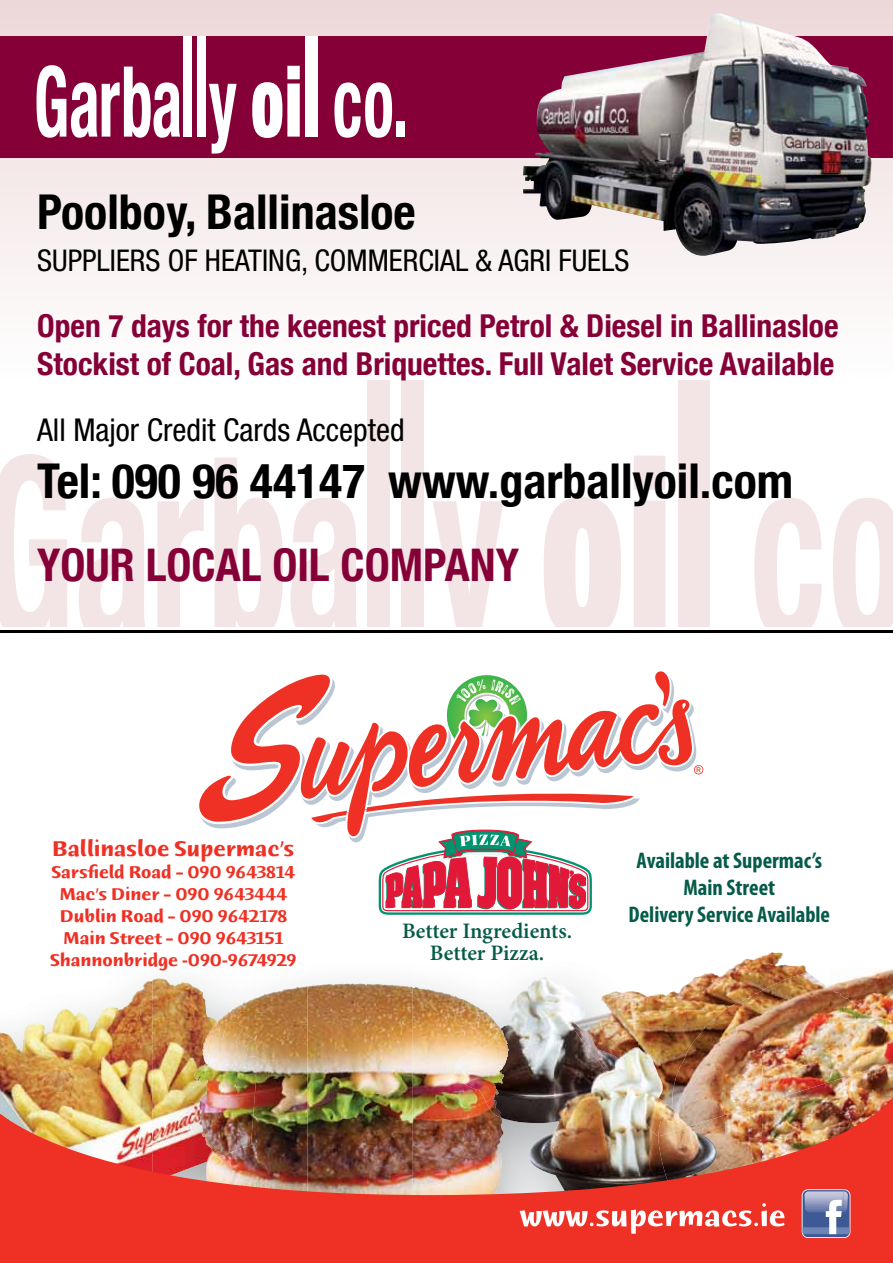
<style>
.page{position:relative;width:893px;height:1263px;background:#fff}
.page>*{position:absolute;margin:0;border:0;box-sizing:border-box;transform-origin:0 0}
.t1{font:700 condensed 48px "Helvetica Neue";color:#000}
.t2{font:700 condensed 45px "Helvetica Neue";color:#860038}
.t3{font:700 condensed 31.5px/37.8px "Helvetica Neue";color:#860038}
.t4{font:condensed 31.5px "Helvetica Neue";color:#000}
.t5{font:condensed 30px "Helvetica Neue";color:#000}
.t6{font:700 22.95px "Humana Sans ITC";color:#ee3124}
.t7{font:700 condensed 22.65px/27.2px "Myriad Pro";color:#055b49;text-align:center}
.t8{font:600 22.05px/22.2px "Minion Pro";color:#055b49;text-align:center}
.t9{font:700 18.3px/22px "Humana Sans ITC";color:#ee3124;text-align:center}
</style>
<div class="page">
<svg style="left:0;top:0;width:893px;height:381px;fill:#f9f3f4"></svg>
<svg style="left:79px;top:498px;width:66px;height:129px"></svg>
<svg style="left:157px;top:498px;width:47px;height:129px"></svg>
<svg style="left:214px;top:458px;width:69px;height:169px"></svg>
<svg style="left:290px;top:498px;width:67px;height:129px"></svg>
<div style="left:367px;top:381px;width:23px;height:250px;background:#f3e4e5"></div>
<div style="left:401px;top:381px;width:23px;height:250px;background:#f3e4e5"></div>
<svg style="left:433px;top:501px;width:70px;height:126px"></svg>
<svg style="left:754px;top:498px;width:67px;height:129px"></svg>
<svg style="left:544px;top:497px;width:77px;height:130px"></svg>
<div style="left:634px;top:456px;width:31px;height:171px;background:#f3e4e5"></div>
<div style="left:679px;top:381px;width:31px;height:250px;background:#f3e4e5"></div>
<div style="left:0;top:36px;width:893px;height:122px;background:#860038"></div>
<svg style="left:37px;top:65px;width:143px;height:73px"></svg>
<div style="left:183px;top:36px;width:9px;height:101px;background:#fff"></div>
<div style="left:197px;top:36px;width:8px;height:101px;background:#fff"></div>
<svg style="left:209px;top:84px;width:28px;height:70px"></svg>
<svg style="left:334px;top:82px;width:58px;height:56px"></svg>
<div style="left:396px;top:121px;width:9px;height:16px;background:#fff"></div>
<svg style="left:252px;top:66px;width:48px;height:72px"></svg>
<div style="left:305px;top:36px;width:12px;height:101px;background:#fff"></div>
<img style="left:523px;top:13px;width:349px;height:244px">
<svg style="left:0;top:454px;width:67px;height:173px"></svg>
<svg style="left:833px;top:498px;width:60px;height:129px"></svg>
<img style="left:762px;top:952px;width:44px;height:16px">
<img style="left:762px;top:972px;width:131px;height:121px">
<img style="left:681px;top:956px;width:81px;height:34px">
<img style="left:674px;top:990px;width:88px;height:103px">
<img style="left:554px;top:982px;width:120px;height:111px">
<img style="left:571px;top:1019px;width:99px;height:74px">
<img style="left:222px;top:984px;width:85px;height:109px">
<img style="left:0;top:980px;width:152px;height:113px">
<img style="left:317px;top:980px;width:58px;height:6px">
<img style="left:503px;top:977px;width:51px;height:116px">
<img style="left:155px;top:978px;width:111px;height:44px">
<img style="left:152px;top:979px;width:60px;height:114px">
<img style="left:307px;top:983px;width:45px;height:110px">
<img style="left:413px;top:987px;width:90px;height:106px">
<img style="left:454px;top:1034px;width:55px;height:59px">
<img style="left:253px;top:986px;width:51px;height:13px">
<img style="left:194px;top:1022px;width:28px;height:71px">
<img style="left:0;top:1093px;width:893px;height:170px">
<svg style="left:694px;top:765px;width:9px;height:9px"></svg>
<svg style="left:640px;top:671px;width:53px;height:101px"></svg>
<svg style="left:520px;top:1203px;width:265px;height:31px"></svg>
<svg style="left:802px;top:1189px;width:48px;height:49px"></svg>
<svg style="left:803px;top:1190px;width:47px;height:47px"></svg>
<img style="left:804px;top:1191px;width:44px;height:4px">
<svg style="left:803px;top:1195px;width:47px;height:39px;background:#8292bb"></svg>
<svg style="left:199px;top:674px;width:441px;height:241px"></svg>
<div style="left:0;top:627px;width:893px;height:9px;background:#fff"></div>
<hr style="left:0;top:630px;width:893px;height:3px;background:#000">
<h1 class="t1" style="left:37px;top:183px;width:380px">Poolboy, Ballinasloe</h1>
<h3 class="t5" style="left:37px;top:243px;width:594px">SUPPLIERS OF HEATING, COMMERCIAL &amp; AGRI FUELS</h3>
<h3 class="t3" style="left:37px;top:306px;width:803px">Open 7 days for the keenest priced Petrol &amp; Diesel in Ballinasloe<br>Stockist of Coal, Gas and Briquettes. Full Valet Service Available</h3>
<h3 class="t4" style="left:37px;top:411px;width:369px">All Major Credit Cards Accepted</h3>
<h1 class="t1" style="left:37px;top:452px;width:757px">Tel: 090 96 44147 www.garballyoil.com</h1>
<h2 class="t2" style="left:37px;top:537px;width:483px">YOUR LOCAL OIL COMPANY</h2>
<p class="t6" style="left:52px;top:836px;width:244px">Ballinasloe Supermac’s</p>
<p class="t9" style="left:50px;top:861px;width:248px">Sarsfield Road – 090 9643814<br>Mac’s Diner – 090 9643444<br>Dublin Road – 090 9642178<br>Main Street – 090 9643151<br>Shannonbridge -090-9674929</p>
<p class="t8" style="left:402px;top:920px;width:172px">Better Ingredients.<br>Better Pizza.</p>
<p class="t7" style="left:629px;top:846px;width:203px">Available at Supermac’s<br>Main Street<br>Delivery Service Available</p>
</div>
